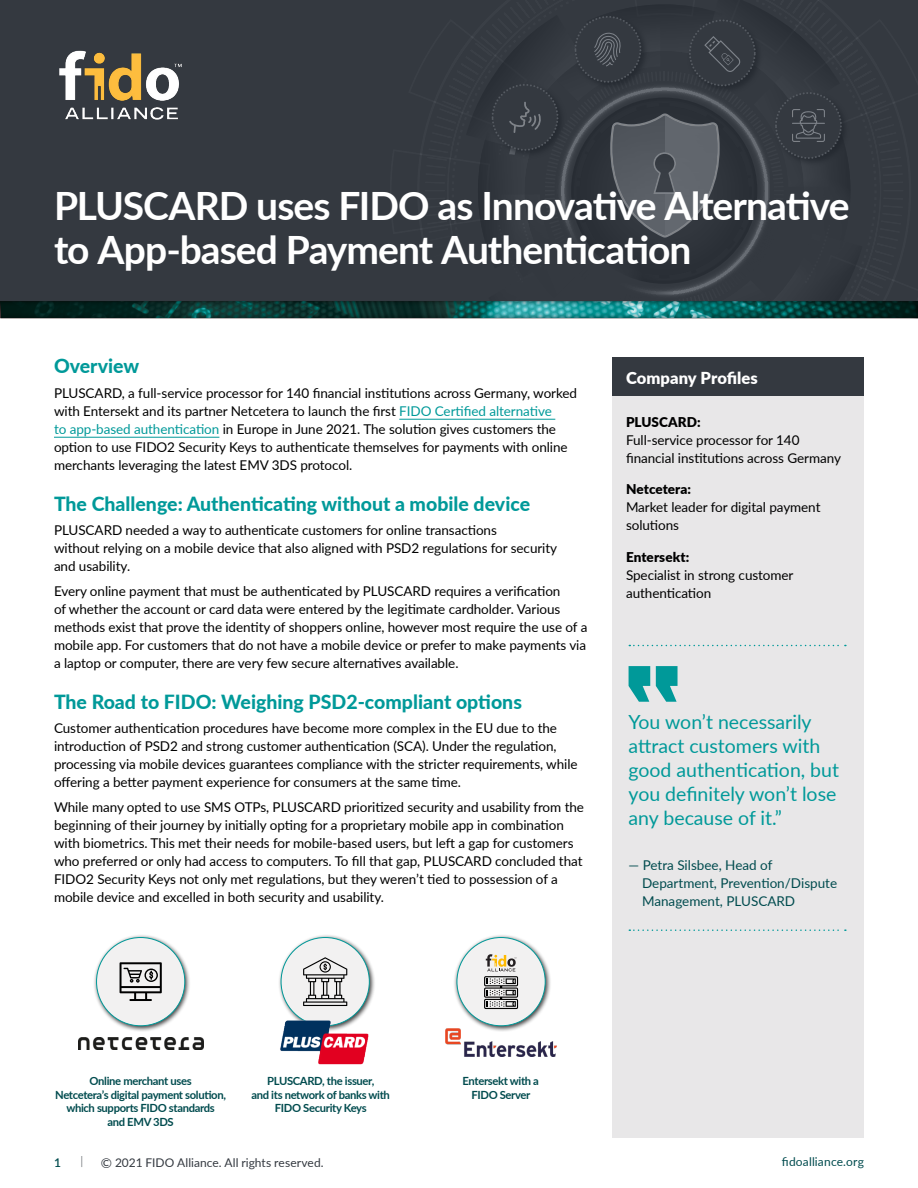
<style>
.page{position:relative;width:918px;height:1188px;background:#fff}
.page>*{position:absolute;margin:0;border:0;box-sizing:border-box;transform-origin:0 0}
.t1{font:700 39px/43.5px "Lato";letter-spacing:-.025em;color:#fff}
.t2{font:19.5px/24px "Lato";color:#099}
.t3{font:800 19.5px "Lato";color:#099}
.t4{font:900 16.5px "Lato";letter-spacing:.005em;color:#fff}
.t5{font:13.5px/18px "Lato";letter-spacing:-.005em;color:#000}
.t6{font:13.5px/18px "Lato";color:#004b4e}
.t7{font:900 13.5px "Lato";letter-spacing:.005em;color:#000}
.t8{font:12px "Lato";letter-spacing:.005em;color:#343940}
.t9{font:12px "Lato";letter-spacing:.015em;color:#004b4e}
.t10{font:600 12px "Lato";color:#004b4e}
.t11{font:300 12px "Lato";color:#343940}
.t12{font:700 11.25px/13.5px "Lato";letter-spacing:-.03em;color:#004b4e;text-align:center}
.s1{color:#099}
.s2{font-size:13.5px}
</style>
<div class="page">
<div style="left:93px;top:934px;width:98px;height:98px;background:#000;opacity:.75"></div>
<div style="left:97px;top:938px;width:88px;height:88px;background:#f2f1f1;border-radius:50%"></div>
<img style="left:78px;top:1038px;width:125px;height:11px">
<svg style="left:120px;top:962px;width:42px;height:39px"></svg>
<div style="left:278px;top:934px;width:98px;height:98px;background:#000;opacity:.75"></div>
<div style="left:281px;top:938px;width:88px;height:88px;background:#f2f1f1;border-radius:50%"></div>
<div style="left:453px;top:934px;width:99px;height:98px;background:#000;opacity:.75"></div>
<div style="left:457px;top:938px;width:88px;height:88px;background:#f2f1f1;border-radius:50%"></div>
<img style="left:278px;top:1017px;width:94px;height:48px">
<img style="left:446px;top:1028px;width:110px;height:28px">
<div style="left:0;top:0;width:918px;height:302px;background:#343940"></div>
<img style="left:59px;top:50px;width:123px;height:70px">
<svg style="left:420px;top:0;width:475px;height:286px"></svg>
<div style="left:0;top:286px;width:918px;height:45px;background:#000;opacity:.75"></div>
<div style="left:613px;top:396px;width:251px;height:742px;background:#e8e7e8"></div>
<div style="left:613px;top:358px;width:251px;height:38px;background:#343940"></div>
<hr style="left:399px;top:419px;width:156px;height:1px;background:#099">
<hr style="left:54px;top:437px;width:165px;height:1px;background:#099">
<svg style="left:629px;top:666px;width:49px;height:36px"></svg>
<svg style="left:629px;top:645px;width:217px;height:1px"></svg>
<svg style="left:629px;top:929px;width:217px;height:2px"></svg>
<svg style="left:484px;top:954px;width:34px;height:55px"></svg>
<svg style="left:303px;top:957px;width:44px;height:49px"></svg>
<h1 class="t1" style="left:54px;top:183px;width:797px">PLUSCARD uses FIDO as Innovative Alternative to App-based Payment Authentication</h1>
<h2 class="t3" style="left:54px;top:352px;width:87px">Overview</h2>
<p class="t5" style="left:54px;top:384px;width:525px">PLUSCARD, a full-service processor for 140 financial institutions across Germany, worked with Entersekt and its partner Netcetera to launch the first <span class="s1">FIDO Certified alternative<br>to app-based authentication</span> in Europe in June 2021. The solution gives customers the option to use FIDO2 Security Keys to authenticate themselves for payments with online merchants leveraging the latest EMV 3DS protocol.</p>
<h2 class="t3" style="left:54px;top:489px;width:478px">The Challenge: Authenticating without a mobile device</h2>
<p class="t5" style="left:54px;top:521px;width:505px">PLUSCARD needed a way to authenticate customers for online transactions<br>without relying on a mobile device that also aligned with PSD2 regulations for security and usability.</p>
<p class="t5" style="left:54px;top:582px;width:535px">Every online payment that must be authenticated by PLUSCARD requires a verification<br>of whether the account or card data were entered by the legitimate cardholder. Various methods exist that prove the identity of shoppers online, however most require the use of a mobile app. For customers that do not have a mobile device or prefer to make payments via a laptop or computer, there are very few secure alternatives available.</p>
<h2 class="t3" style="left:54px;top:687px;width:469px">The Road to FIDO: Weighing PSD2-compliant options</h2>
<p class="t5" style="left:54px;top:719px;width:525px">Customer authentication procedures have become more complex in the EU due to the introduction of PSD2 and strong customer authentication (SCA). Under the regulation, processing via mobile devices guarantees compliance with the stricter requirements, while offering a better payment experience for consumers at the same time.</p>
<p class="t5" style="left:54px;top:798px;width:532px">While many opted to use SMS OTPs, PLUSCARD prioritized security and usability from the beginning of their journey by initially opting for a proprietary mobile app in combination with biometrics. This met their needs for mobile-based users, but left a gap for customers who preferred or only had access to computers. To fill that gap, PLUSCARD concluded that FIDO2 Security Keys not only met regulations, but they weren’t tied to possession of a mobile device and excelled in both security and usability.</p>
<p class="t4" style="left:626px;top:365px;width:133px">Company Profiles</p>
<p class="t7" style="left:626px;top:412px;width:76px">PLUSCARD:</p>
<p class="t5" style="left:626px;top:430px;width:216px">Full-service processor for 140 financial institutions across Germany</p>
<p class="t7" style="left:626px;top:479px;width:67px">Netcetera:</p>
<p class="t5" style="left:626px;top:498px;width:196px">Market leader for digital payment solutions</p>
<p class="t7" style="left:626px;top:547px;width:65px">Entersekt:</p>
<p class="t5" style="left:626px;top:565px;width:169px">Specialist in strong customer authentication</p>
<h2 class="t2" style="left:629px;top:709px;width:212px">You won’t necessarily attract customers with good authentication, but you definitely won’t lose any because of it.”</h2>
<p class="t6" style="left:642px;top:856px;width:197px;text-indent:-14px">— Petra Silsbee, Head of<br>Department, Prevention/Dispute<br>Management, PLUSCARD</p>
<p class="t12" style="left:55px;top:1074px;width:172px">Online merchant uses<br>Netcetera’s digital payment solution, which supports FIDO standards<br>and EMV 3DS</p>
<p class="t12" style="left:252px;top:1074px;width:140px">PLUSCARD, the issuer,<br>and its network of banks with<br>FIDO Security Keys</p>
<p class="t12" style="left:463px;top:1074px;width:78px">Entersekt with a<br>FIDO Server</p>
<p class="t10" style="left:54px;top:1153px;width:8px">1</p>
<p class="t11" style="left:81px;top:1152px;width:4px">|</p>
<p class="t8" style="left:101px;top:1154px;width:224px"><span class="s2">©</span> 2021 FIDO Alliance. All rights reserved.</p>
<p class="t9" style="left:782px;top:1153px;width:84px">fidoalliance.org</p>
</div>
